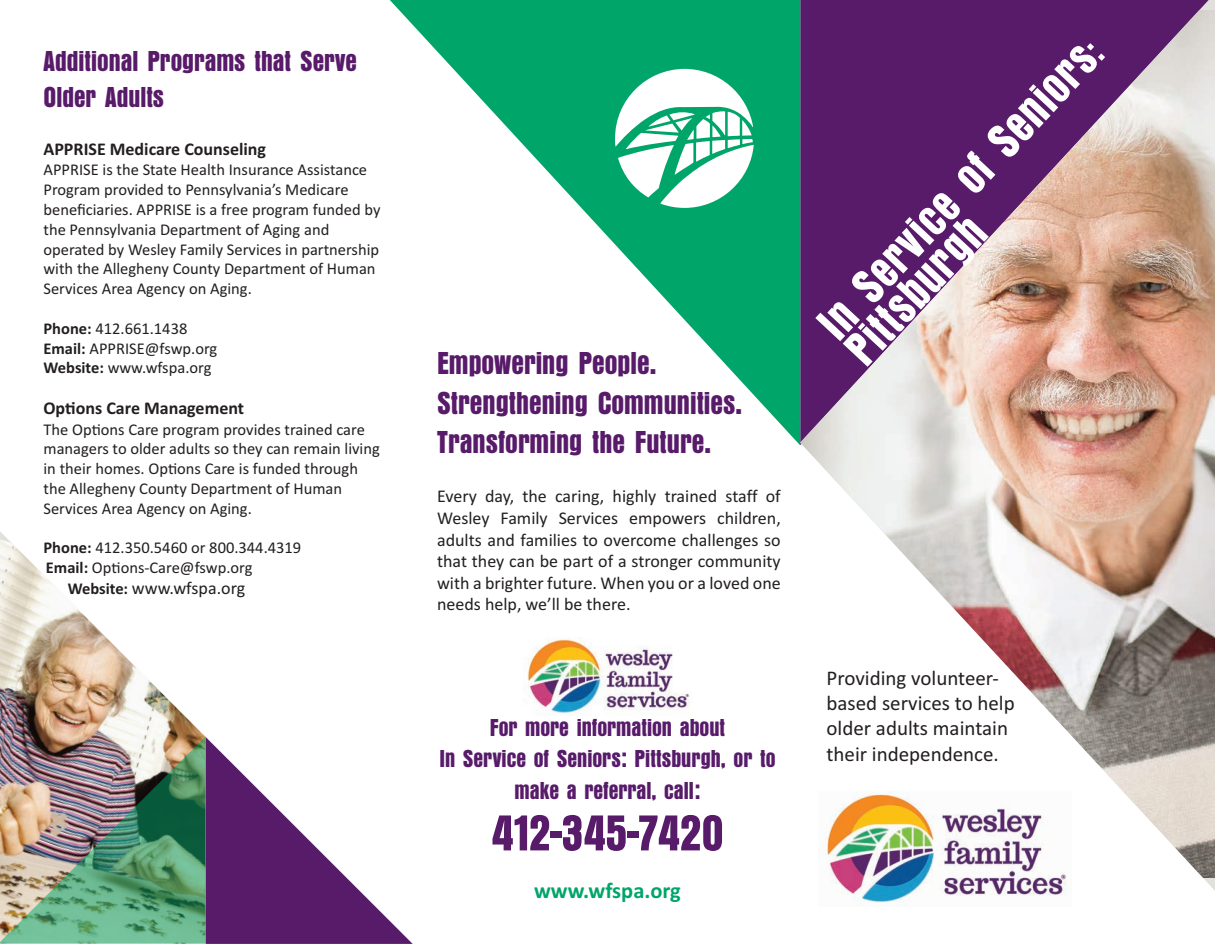
<style>
.page{position:relative;width:1215px;height:945px;background:#fff}
.page>*{position:absolute;margin:0;border:0;box-sizing:border-box;transform-origin:0 0}
.t1{font:54px "Anzeigen Gro";color:#581b6a}
.t2{font:51px/37.5px "Anzeigen Gro";color:#fff}
.t3{font:33px/39.6px "Anzeigen Gro";color:#581b6a}
.t4{font:30px/36px "Anzeigen Gro";color:#581b6a}
.t5{font:25.5px/31.7px "Anzeigen Gro";color:#581b6a;text-align:center}
.t6{font:700 22.5px "Calibri";color:#00a56a}
.t7{font:21px/25.2px "Calibri";color:#231f20}
.t8{font:18px/21.6px "Calibri";color:#231f20;text-align:justify}
.t9{font:700 18px "Calibri";color:#231f20}
.t10{font:16.5px/19.8px "Calibri";color:#231f20}
.s1{font-weight:700}
.s2{font-weight:700;font-size:16.5px}
.s3{font-size:36px}
</style>
<div class="page">
<img style="left:854px;top:894px;width:208px;height:11px">
<svg style="left:390px;top:0;width:410px;height:445px"></svg>
<svg style="left:800px;top:0;width:415px;height:894px"></svg>
<img style="left:800px;top:11px;width:415px;height:867px">
<img style="left:0;top:538px;width:205px;height:198px">
<svg style="left:615px;top:69px;width:139px;height:139px"></svg>
<img style="left:0;top:736px;width:413px;height:208px">
<img style="left:527px;top:639px;width:164px;height:76px">
<h3 class="t4" style="left:44px;top:43px;width:315px">Additional Programs that Serve<br>Older Adults</h3>
<p class="t9" style="left:44px;top:143px;width:224px">APPRISE Medicare Counseling</p>
<p class="t10" style="left:44px;top:161px;width:339px">APPRISE is the State Health Insurance Assistance Program provided to Pennsylvania’s Medicare beneficiaries. APPRISE is a free program funded by the Pennsylvania Department of Aging and operated by Wesley Family Services in partnership with the Allegheny County Department of Human Services Area Agency on Aging.</p>
<p class="t10" style="left:44px;top:320px;width:175px"><span class="s1">Phone:</span> 412.661.1438<br><span class="s1">Email:</span> APPRISE@fswp.org<br><span class="s1">Website:</span> www.wfspa.org</p>
<p class="t9" style="left:44px;top:402px;width:202px">Options Care Management</p>
<p class="t10" style="left:44px;top:421px;width:338px">The Options Care program provides trained care managers to older adults so they can remain living in their homes. Options Care is funded through the Allegheny County Department of Human Services Area Agency on Aging.</p>
<p class="t10" style="left:44px;top:539px;width:259px"><span class="s1">Phone:</span> 412.350.5460 or 800.344.4319<br><span class="s1">Email:</span> Options-Care@fswp.org</p>
<p class="t8" style="left:68px;top:579px;width:179px"><span class="s2">Website:</span> www.wfspa.org</p>
<h3 class="t3" style="left:437px;top:343px;width:306px">Empowering People.<br>Strengthening Communities.<br>Transforming the Future.</h3>
<p class="t8" style="left:437px;top:487px;width:345px">Every day, the caring, highly trained staff of Wesley Family Services empowers children, adults and families to overcome challenges so that they can be part of a stronger community with a brighter future. When you or a loved one needs help, we’ll be there.</p>
<h3 class="t5" style="left:439px;top:711px;width:338px">For more information about<br>In Service of Seniors: Pittsburgh, or to make a referral, call:</h3>
<h1 class="t1" style="left:491px;top:800px;width:234px">412-345-7420</h1>
<h3 class="t6" style="left:534px;top:883px;width:148px">www.wfspa.org</h3>
<h2 class="t2" style="left:812px;top:318px;width:393px;rotate:-47deg">In Service of Seniors<span class="s3">:<br></span>Pittsburgh</h2>
<p class="t7" style="left:827px;top:667px;width:190px">Providing volunteer&shy;based services to help older adults maintain their independence.</p>
</div>
